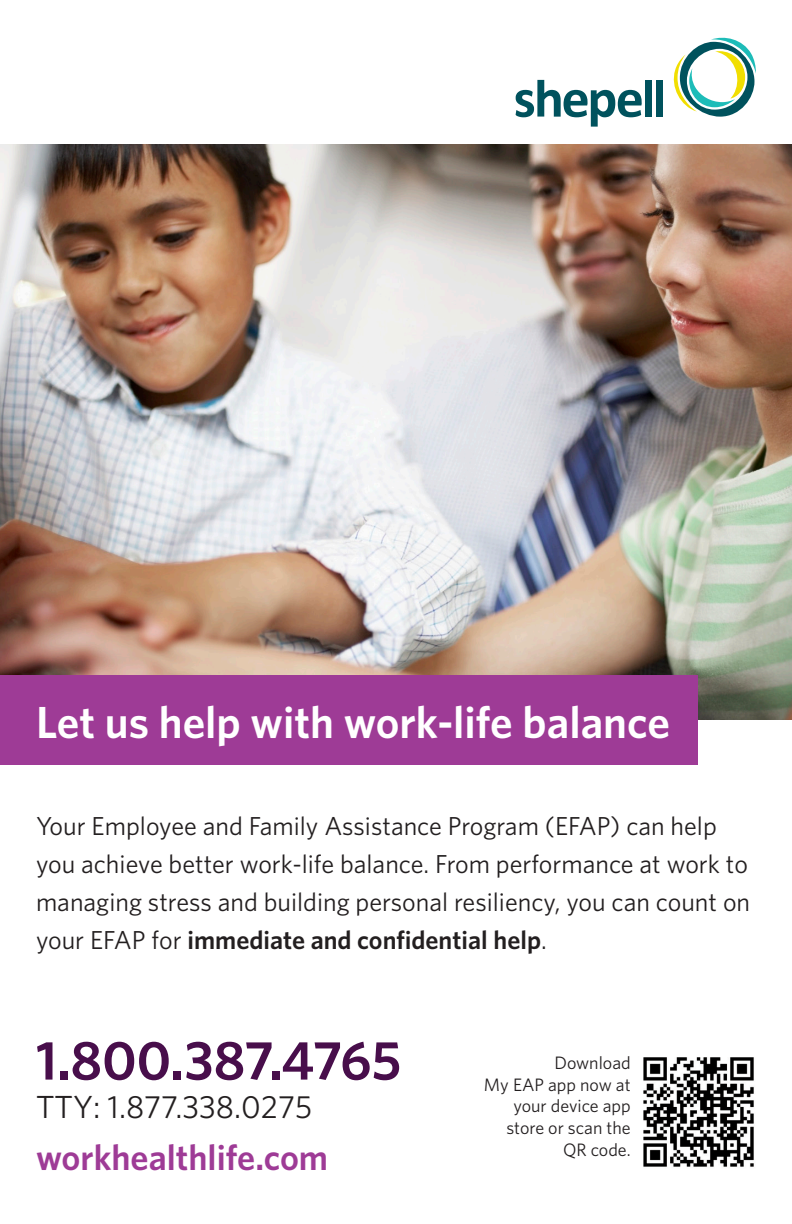
<style>
.page{position:relative;width:792px;height:1224px;background:#fff}
.page>*{position:absolute;margin:0;border:0;box-sizing:border-box;transform-origin:0 0}
.t1{font:600 55px "Whitney";color:#480e4b}
.t2{font:600 45px "Whitney";color:#fff}
.t3{font:600 36px "Whitney";color:#9e3b96}
.t4{font:32px "Whitney";color:#231f20}
.t5{font:26px/38px "Whitney";color:#231f20}
.t6{font:18px/21.6px "Whitney";color:#231f20;text-align:right}
.s1{font-weight:600}
</style>
<div class="page">
<img style="left:0;top:144px;width:792px;height:576px">
<div style="left:0;top:675px;width:697px;height:90px;background:#9e3b96"></div>
<svg style="left:673px;top:37px;width:83px;height:80px"></svg>
<div style="left:645px;top:80px;width:7px;height:37px;background:#00525d"></div>
<div style="left:656px;top:80px;width:7px;height:37px;background:#00525d"></div>
<svg style="left:516px;top:80px;width:126px;height:47px"></svg>
<img style="left:643px;top:1057px;width:111px;height:110px">
<p class="t2" style="left:36px;top:692px;width:636px">Let us help with work-life balance</p>
<p class="t5" style="left:36px;top:807px;width:716px">Your Employee and Family Assistance Program (EFAP) can help you achieve better work-life balance. From performance at work to managing stress and building personal resiliency, you can count on your EFAP for <span class="s1">immediate and confidential help</span>.</p>
<p class="t1" style="left:36px;top:1024px;width:367px">1.800.387.4765</p>
<p class="t4" style="left:36px;top:1086px;width:278px">TTY: 1.877.338.0275</p>
<p class="t3" style="left:36px;top:1134px;width:294px">workhealthlife.com</p>
<p class="t6" style="left:484px;top:1052px;width:148px">Download<br>My EAP app now at your device app store or scan the<br>QR code.</p>
</div>
